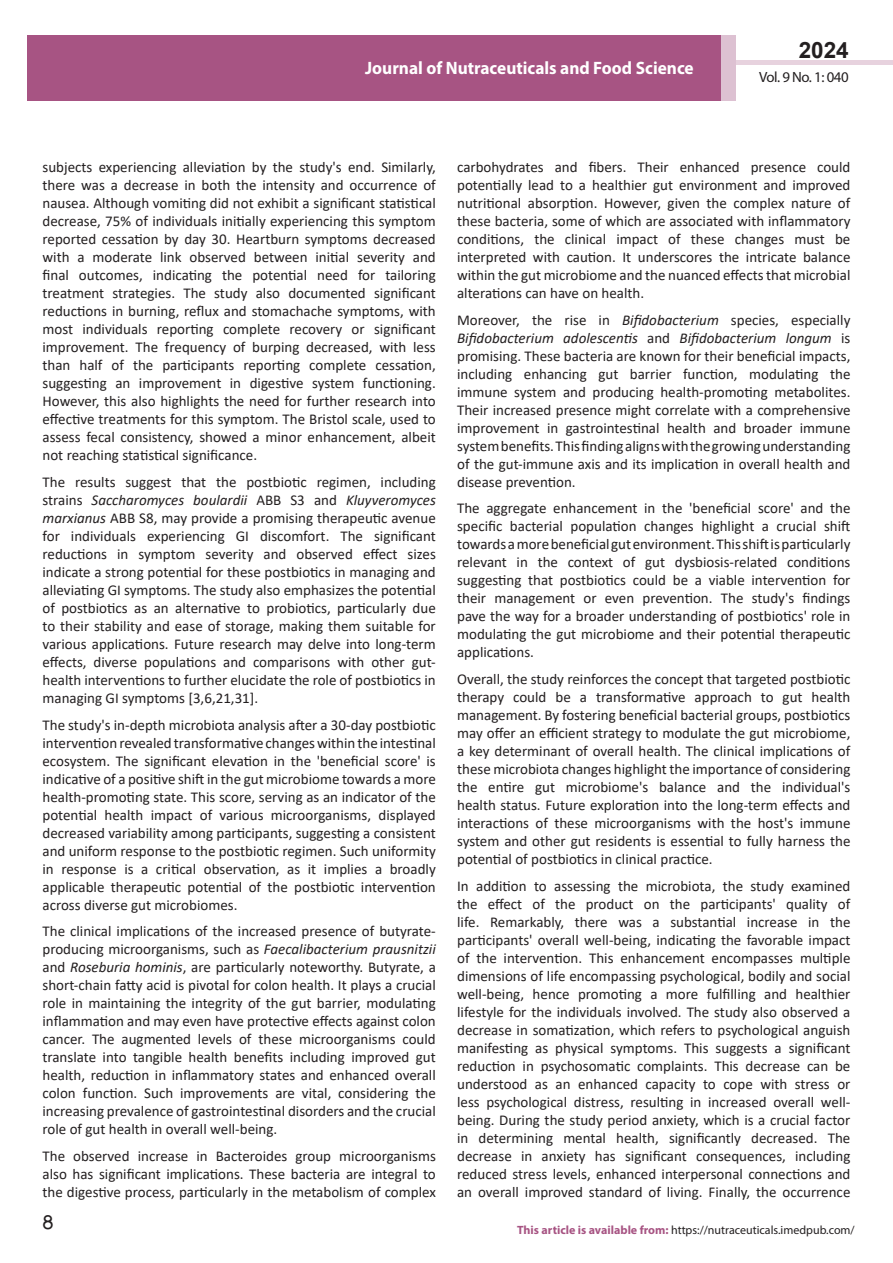
<style>
.page{position:relative;width:893px;height:1263px;background:#fff}
.page>*{position:absolute;margin:0;border:0;box-sizing:border-box;transform-origin:0 0}
.t1{font:25.5px "Tunga";color:#231f20}
.t2{font:700 22.5px "Arial";color:#231f20}
.t3{font:700 18px "Myriad Pro";color:#fff;scale:.96 1}
.body_text{font:15px/18px "Calibri";color:#231f20;text-align:justify}
.t4{font:14.85px "Myriad Pro";letter-spacing:-.03em;color:#231f20}
.t5{font:12px "Myriad Pro";color:#231f20}
.s1{font-style:italic}
.s2{font-weight:700;color:#a75483}
</style>
<div class="page">
<div style="left:736px;top:60px;width:157px;height:5px;background:#e7d2de"></div>
<div style="left:720px;top:35px;width:16px;height:66px;background:#ddc1d2"></div>
<div style="left:27px;top:35px;width:694px;height:66px;background:#a75483"></div>
<p class="t3" style="left:365px;top:57px;width:344px">Journal of Nutraceuticals and Food Science</p>
<h2 class="t2" style="left:799px;top:35px;width:52px">2024</h2>
<p class="t4" style="left:759px;top:68px;width:91px">Vol. 9 No. 1: 040</p>
<p class="body_text" style="left:43px;top:158px;width:395px">subjects experiencing alleviation by the study's end. Similarly, there was a decrease in both the intensity and occurrence of nausea. Although vomiting did not exhibit a significant statistical decrease, 75% of individuals initially experiencing this symptom reported cessation by day 30. Heartburn symptoms decreased with a moderate link observed between initial severity and final outcomes, indicating the potential need for tailoring treatment strategies. The study also documented significant reductions in burning, reflux and stomachache symptoms, with most individuals reporting complete recovery or significant improvement. The frequency of burping decreased, with less than half of the participants reporting complete cessation, suggesting an improvement in digestive system functioning.<br>However, this also highlights the need for further research into effective treatments for this symptom. The Bristol scale, used to assess fecal consistency, showed a minor enhancement, albeit not reaching statistical significance.</p>
<p class="body_text" style="left:43px;top:473px;width:395px">The results suggest that the postbiotic regimen, including strains <span class="s1">Saccharomyces boulardii</span> ABB S3 and <span class="s1">Kluyveromyces marxianus</span> ABB S8, may provide a promising therapeutic avenue for individuals experiencing GI discomfort. The significant reductions in symptom severity and observed effect sizes indicate a strong potential for these postbiotics in managing and alleviating GI symptoms. The study also emphasizes the potential of postbiotics as an alternative to probiotics, particularly due to their stability and ease of storage, making them suitable for various applications. Future research may delve into long-term effects, diverse populations and comparisons with other gut&shy;health interventions to further elucidate the role of postbiotics in managing GI symptoms [3,6,21,31].</p>
<p class="body_text" style="left:43px;top:715px;width:395px">The study's in-depth microbiota analysis after a 30-day postbiotic intervention revealed transformative changes within the intestinal ecosystem. The significant elevation in the 'beneficial score' is indicative of a positive shift in the gut microbiome towards a more health-promoting state. This score, serving as an indicator of the potential health impact of various microorganisms, displayed decreased variability among participants, suggesting a consistent and uniform response to the postbiotic regimen. Such uniformity in response is a critical observation, as it implies a broadly applicable therapeutic potential of the postbiotic intervention across diverse gut microbiomes.</p>
<p class="body_text" style="left:43px;top:922px;width:395px">The clinical implications of the increased presence of butyrate&shy;producing microorganisms, such as <span class="s1">Faecalibacterium prausnitzii </span>and <span class="s1">Roseburia hominis</span>, are particularly noteworthy. Butyrate, a short-chain fatty acid is pivotal for colon health. It plays a crucial role in maintaining the integrity of the gut barrier, modulating inflammation and may even have protective effects against colon cancer. The augmented levels of these microorganisms could translate into tangible health benefits including improved gut health, reduction in inflammatory states and enhanced overall colon function. Such improvements are vital, considering the increasing prevalence of gastrointestinal disorders and the crucial role of gut health in overall well-being.</p>
<p class="body_text" style="left:43px;top:1146px;width:395px">The observed increase in Bacteroides group microorganisms also has significant implications. These bacteria are integral to the digestive process, particularly in the metabolism of complex</p>
<h1 class="t1" style="left:42px;top:1205px;width:13px">8</h1>
<p class="body_text" style="left:457px;top:158px;width:395px">carbohydrates and fibers. Their enhanced presence could potentially lead to a healthier gut environment and improved nutritional absorption. However, given the complex nature of these bacteria, some of which are associated with inflammatory conditions, the clinical impact of these changes must be interpreted with caution. It underscores the intricate balance within the gut microbiome and the nuanced effects that microbial alterations can have on health.</p>
<p class="body_text" style="left:457px;top:311px;width:395px">Moreover, the rise in <span class="s1">Bifidobacterium</span> species, especially <span class="s1">Bifidobacterium adolescentis</span> and <span class="s1">Bifidobacterium longum</span> is promising. These bacteria are known for their beneficial impacts, including enhancing gut barrier function, modulating the immune system and producing health-promoting metabolites.<br>Their increased presence might correlate with a comprehensive improvement in gastrointestinal health and broader immune system benefits. This finding aligns with the growing understanding of the gut-immune axis and its implication in overall health and disease prevention.</p>
<p class="body_text" style="left:457px;top:499px;width:395px">The aggregate enhancement in the 'beneficial score' and the specific bacterial population changes highlight a crucial shift towards a more beneficial gut environment. This shift is particularly relevant in the context of gut dysbiosis-related conditions suggesting that postbiotics could be a viable intervention for their management or even prevention. The study's findings pave the way for a broader understanding of postbiotics' role in modulating the gut microbiome and their potential therapeutic applications.</p>
<p class="body_text" style="left:457px;top:670px;width:395px">Overall, the study reinforces the concept that targeted postbiotic therapy could be a transformative approach to gut health management. By fostering beneficial bacterial groups, postbiotics may offer an efficient strategy to modulate the gut microbiome, a key determinant of overall health. The clinical implications of these microbiota changes highlight the importance of considering the entire gut microbiome's balance and the individual's health status. Future exploration into the long-term effects and interactions of these microorganisms with the host's immune system and other gut residents is essential to fully harness the potential of postbiotics in clinical practice.</p>
<p class="body_text" style="left:457px;top:876px;width:395px">In addition to assessing the microbiota, the study examined the effect of the product on the participants' quality of life. Remarkably, there was a substantial increase in the participants' overall well-being, indicating the favorable impact of the intervention. This enhancement encompasses multiple dimensions of life encompassing psychological, bodily and social well-being, hence promoting a more fulfilling and healthier lifestyle for the individuals involved. The study also observed a decrease in somatization, which refers to psychological anguish manifesting as physical symptoms. This suggests a significant reduction in psychosomatic complaints. This decrease can be understood as an enhanced capacity to cope with stress or less psychological distress, resulting in increased overall well&shy;being. During the study period anxiety, which is a crucial factor in determining mental health, significantly decreased. The decrease in anxiety has significant consequences, including reduced stress levels, enhanced interpersonal connections and an overall improved standard of living. Finally, the occurrence</p>
<p class="t5" style="left:517px;top:1222px;width:339px"><span class="s2">This article is available from:</span> https://nutraceuticals.imedpub.com/</p>
</div>
